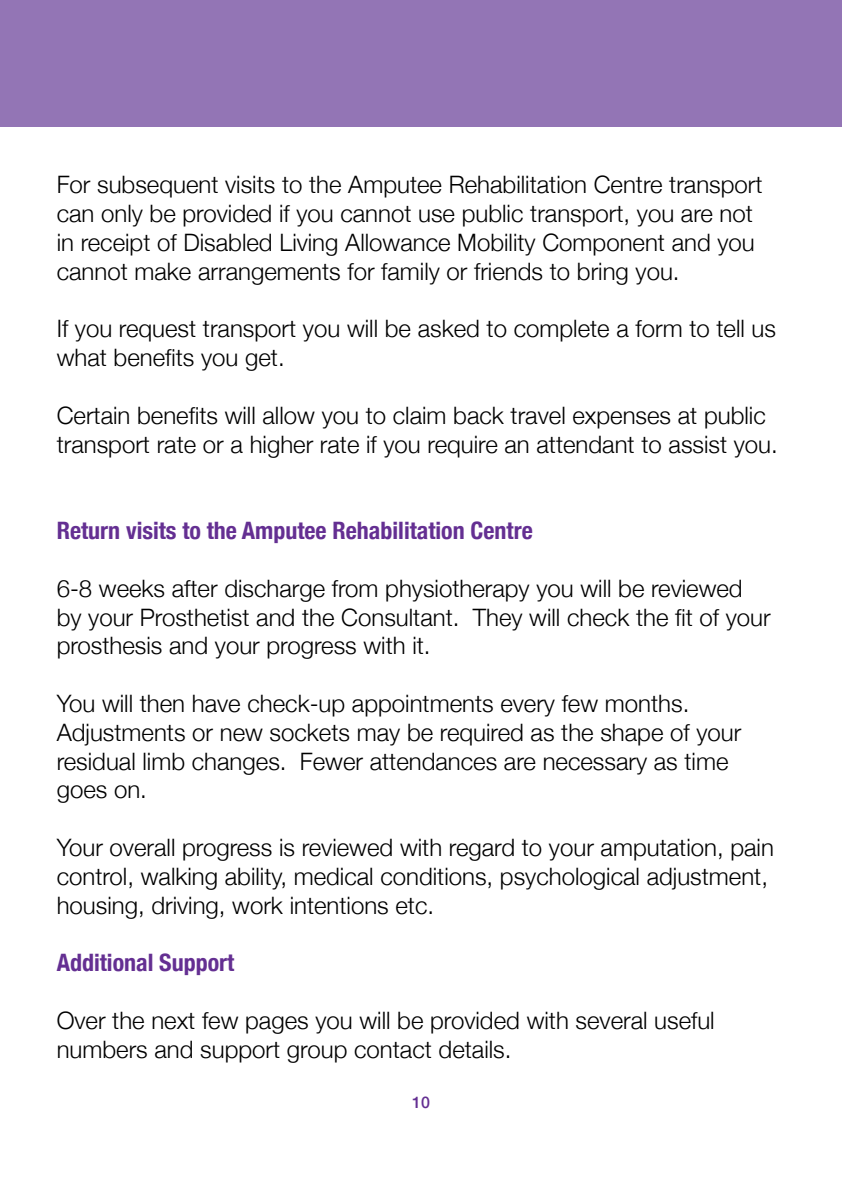
<style>
.page{position:relative;width:842px;height:1191px;background:#fff}
.page>*{position:absolute;margin:0;border:0;box-sizing:border-box;transform-origin:0 0}
.t1{font:300 24px/28.8px "Helvetica Neue";color:#000}
.t2{font:700 condensed 24px "Helvetica Neue";color:#642f92}
.t3{font:500 16px "Helvetica Neue";color:#642f92}
</style>
<div class="page">
<div style="left:0;top:0;width:842px;height:127px;background:#9375b5"></div>
<p class="t1" style="left:57px;top:169px;width:707px">For subsequent visits to the Amputee Rehabilitation Centre transport can only be provided if you cannot use public transport, you are not in receipt of Disabled Living Allowance Mobility Component and you cannot make arrangements for family or friends to bring you.</p>
<p class="t1" style="left:57px;top:313px;width:721px">If you request transport you will be asked to complete a form to tell us what benefits you get.</p>
<p class="t1" style="left:57px;top:399px;width:723px">Certain benefits will allow you to claim back travel expenses at public transport rate or a higher rate if you require an attendant to assist you.</p>
<p class="t2" style="left:57px;top:510px;width:478px">Return visits to the Amputee Rehabilitation Centre</p>
<p class="t1" style="left:57px;top:572px;width:715px">6-8 weeks after discharge from physiotherapy you will be reviewed by your Prosthetist and the Consultant. They will check the fit of your prosthesis and your progress with it.</p>
<p class="t1" style="left:57px;top:687px;width:686px">You will then have check-up appointments every few months.<br>Adjustments or new sockets may be required as the shape of your residual limb changes. Fewer attendances are necessary as time goes on.</p>
<p class="t1" style="left:57px;top:831px;width:719px">Your overall progress is reviewed with regard to your amputation, pain control, walking ability, medical conditions, psychological adjustment, housing, driving, work intentions etc.</p>
<p class="t2" style="left:57px;top:942px;width:179px">Additional Support</p>
<p class="t1" style="left:57px;top:1004px;width:659px">Over the next few pages you will be provided with several useful numbers and support group contact details.</p>
<p class="t3" style="left:412px;top:1089px;width:19px">10</p>
</div>
